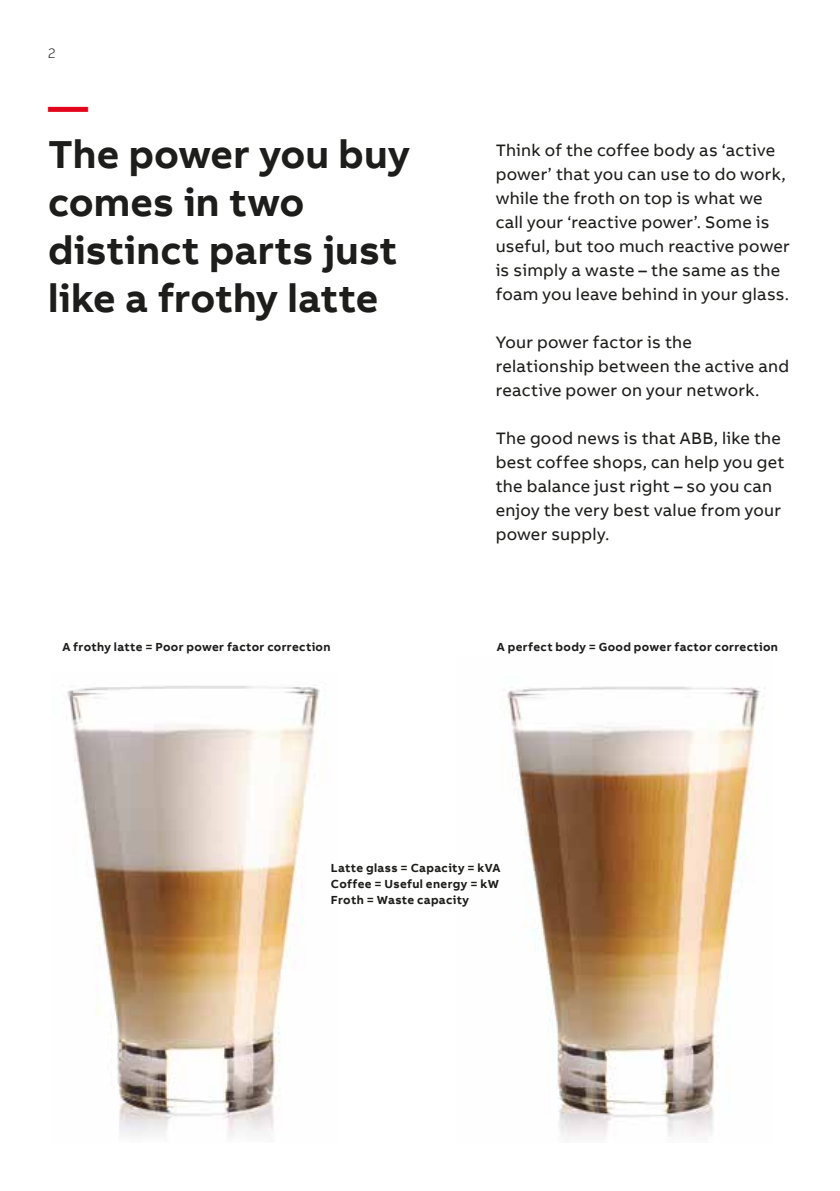
<style>
.page{position:relative;width:840px;height:1191px;background:#fff}
.page>*{position:absolute;margin:0;border:0;box-sizing:border-box;transform-origin:0 0}
.t1{font:700 40px/48px "AB Bvoice";color:#1d1d1b}
.t2{font:700 40px "AB Bvoice";color:#e3051b}
.t3{font:17px/24px "AB Bvoice";letter-spacing:.015em;color:#1d1d1b}
.t4{font:300 14px "AB Bvoice";color:#1d1d1b}
.t5{font:700 12px/16px "AB Bvoice";letter-spacing:.025em;color:#1d1d1b}
</style>
<div class="page">
<img style="left:67px;top:686px;width:258px;height:450px">
<img style="left:506px;top:686px;width:259px;height:451px">
<p class="t4" style="left:48px;top:45px;width:9px">2</p>
<h1 class="t2" style="left:48px;top:81px;width:41px">—</h1>
<h1 class="t1" style="left:48px;top:131px;width:363px">The power you buy comes in two distinct parts just like a frothy latte</h1>
<p class="t3" style="left:495px;top:139px;width:295px">Think of the coffee body as ‘active power’ that you can use to do work, while the froth on top is what we call your ‘reactive power’. Some is useful, but too much reactive power is simply a waste – the same as the foam you leave behind in your glass.</p>
<p class="t3" style="left:495px;top:331px;width:295px">Your power factor is the relationship between the active and reactive power on your network.</p>
<p class="t3" style="left:495px;top:427px;width:290px">The good news is that ABB, like the best coffee shops, can help you get the balance just right – so you can enjoy the very best value from your power supply.</p>
<p class="t5" style="left:62px;top:639px;width:269px">A frothy latte = Poor power factor correction</p>
<p class="t5" style="left:496px;top:639px;width:282px">A perfect body = Good power factor correction</p>
<p class="t5" style="left:331px;top:859px;width:171px">Latte glass = Capacity = kVA<br>Coffee = Useful energy = kW<br>Froth = Waste capacity</p>
</div>
